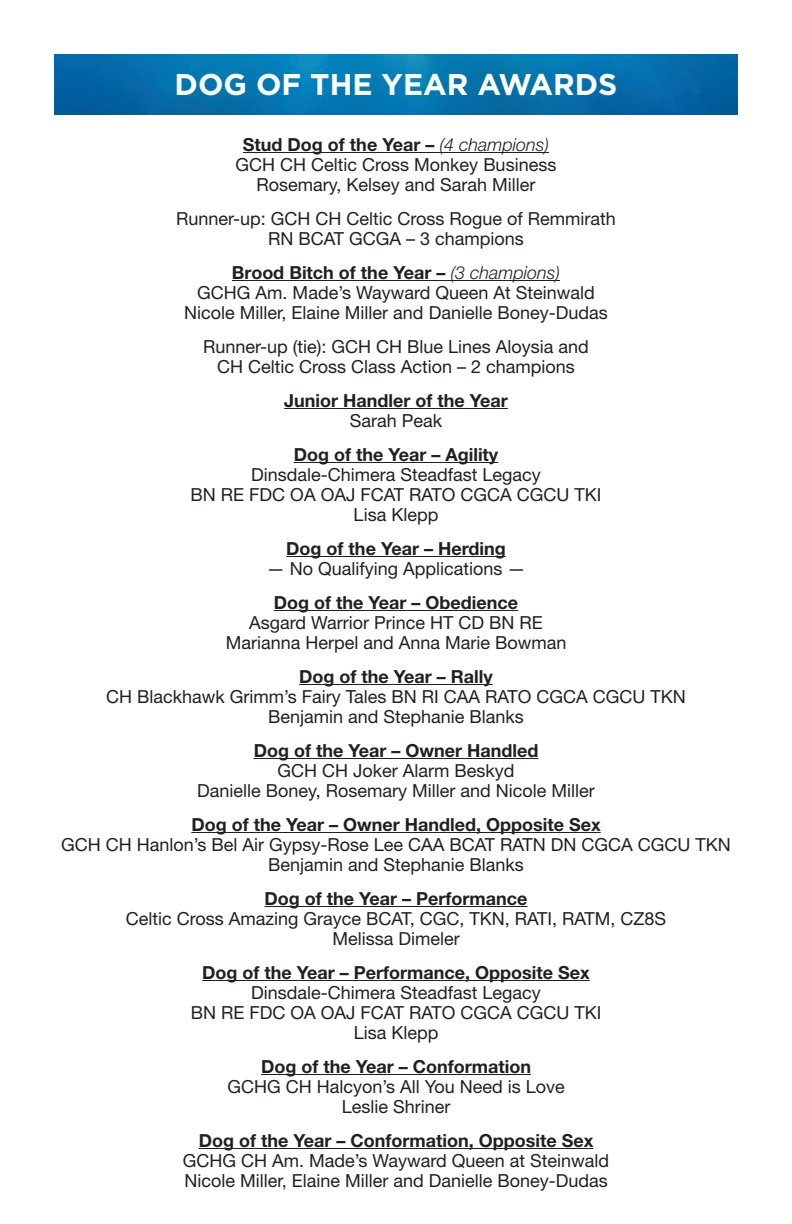
<style>
.page{position:relative;width:792px;height:1224px;background:#fff}
.page>*{position:absolute;margin:0;border:0;box-sizing:border-box;transform-origin:0 0}
.t1{font:700 30px "Gotham Pro";color:#fff}
.t2{font:18px/20px "Helvetica Neue";color:#231f20;text-align:center}
.t3{font:700 18px "Helvetica Neue";color:#231f20}
.s1{font-weight:700}
.s2{font-weight:300;font-style:italic}
</style>
<div class="page">
<img style="left:54px;top:54px;width:684px;height:61px">
<hr style="left:243px;top:152px;width:306px;height:1px;background:#231f20">
<hr style="left:232px;top:280px;width:328px;height:1px;background:#231f20">
<hr style="left:284px;top:408px;width:224px;height:1px;background:#231f20">
<hr style="left:294px;top:462px;width:204px;height:1px;background:#231f20">
<hr style="left:286px;top:556px;width:220px;height:1px;background:#231f20">
<hr style="left:274px;top:610px;width:244px;height:1px;background:#231f20">
<hr style="left:299px;top:684px;width:194px;height:1px;background:#231f20">
<hr style="left:254px;top:758px;width:284px;height:1px;background:#231f20">
<hr style="left:191px;top:832px;width:410px;height:1px;background:#231f20">
<hr style="left:264px;top:906px;width:264px;height:1px;background:#231f20">
<hr style="left:202px;top:980px;width:388px;height:1px;background:#231f20">
<hr style="left:261px;top:1074px;width:270px;height:1px;background:#231f20">
<hr style="left:199px;top:1148px;width:394px;height:1px;background:#231f20">
<h1 class="t1" style="left:175px;top:67px;width:444px">DOG OF THE YEAR AWARDS</h1>
<p class="t2" style="left:236px;top:134px;width:322px"><span class="s1">Stud Dog of the Year –</span> <span class="s2">(4 champions)<br></span>GCH CH Celtic Cross Monkey Business<br>Rosemary, Kelsey and Sarah Miller</p>
<p class="t2" style="left:176px;top:208px;width:441px">Runner-up: GCH CH Celtic Cross Rogue of Remmirath<br>RN BCAT GCGA – 3 champions</p>
<p class="t2" style="left:184px;top:262px;width:425px"><span class="s1">Brood Bitch of the Year –</span> <span class="s2">(3 champions)<br></span>GCHG Am. Made’s Wayward Queen At Steinwald<br>Nicole Miller, Elaine Miller and Danielle Boney-Dudas</p>
<p class="t2" style="left:203px;top:336px;width:387px">Runner-up (tie): GCH CH Blue Lines Aloysia and<br>CH Celtic Cross Class Action – 2 champions</p>
<p class="t3" style="left:284px;top:389px;width:225px">Junior Handler of the Year</p>
<p class="t2" style="left:350px;top:410px;width:94px">Sarah Peak</p>
<p class="t3" style="left:294px;top:443px;width:206px">Dog of the Year – Agility</p>
<p class="t2" style="left:191px;top:464px;width:412px">Dinsdale-Chimera Steadfast Legacy<br>BN RE FDC OA OAJ FCAT RATO CGCA CGCU TKI<br>Lisa Klepp</p>
<p class="t3" style="left:286px;top:537px;width:221px">Dog of the Year – Herding</p>
<p class="t2" style="left:267px;top:558px;width:260px">— No Qualifying Applications —</p>
<p class="t3" style="left:274px;top:591px;width:246px">Dog of the Year – Obedience</p>
<p class="t2" style="left:226px;top:612px;width:342px">Asgard Warrior Prince HT CD BN RE<br>Marianna Herpel and Anna Marie Bowman</p>
<p class="t3" style="left:299px;top:665px;width:195px">Dog of the Year – Rally</p>
<p class="t2" style="left:106px;top:686px;width:581px">CH Blackhawk Grimm’s Fairy Tales BN RI CAA RATO CGCA CGCU TKN<br>Benjamin and Stephanie Blanks</p>
<p class="t3" style="left:254px;top:739px;width:286px">Dog of the Year – Owner Handled</p>
<p class="t2" style="left:197px;top:760px;width:399px">GCH CH Joker Alarm Beskyd<br>Danielle Boney, Rosemary Miller and Nicole Miller</p>
<p class="t3" style="left:191px;top:813px;width:411px">Dog of the Year – Owner Handled, Opposite Sex</p>
<p class="t2" style="left:61px;top:834px;width:671px">GCH CH Hanlon’s Bel Air Gypsy-Rose Lee CAA BCAT RATN DN CGCA CGCU TKN<br>Benjamin and Stephanie Blanks</p>
<p class="t3" style="left:265px;top:887px;width:265px">Dog of the Year – Performance</p>
<p class="t2" style="left:126px;top:908px;width:542px">Celtic Cross Amazing Grayce BCAT, CGC, TKN, RATI, RATM, CZ8S<br>Melissa Dimeler</p>
<p class="t3" style="left:202px;top:961px;width:389px">Dog of the Year – Performance, Opposite Sex</p>
<p class="t2" style="left:191px;top:982px;width:412px">Dinsdale-Chimera Steadfast Legacy<br>BN RE FDC OA OAJ FCAT RATO CGCA CGCU TKI<br>Lisa Klepp</p>
<p class="t3" style="left:261px;top:1055px;width:271px">Dog of the Year – Conformation</p>
<p class="t2" style="left:227px;top:1076px;width:339px">GCHG CH Halcyon’s All You Need is Love<br>Leslie Shriner</p>
<p class="t3" style="left:199px;top:1129px;width:396px">Dog of the Year – Conformation, Opposite Sex</p>
<p class="t2" style="left:183px;top:1150px;width:428px;text-align:left">GCHG CH Am. Made’s Wayward Queen at Steinwald<br>Nicole Miller, Elaine Miller and Danielle Boney-Dudas</p>
</div>
